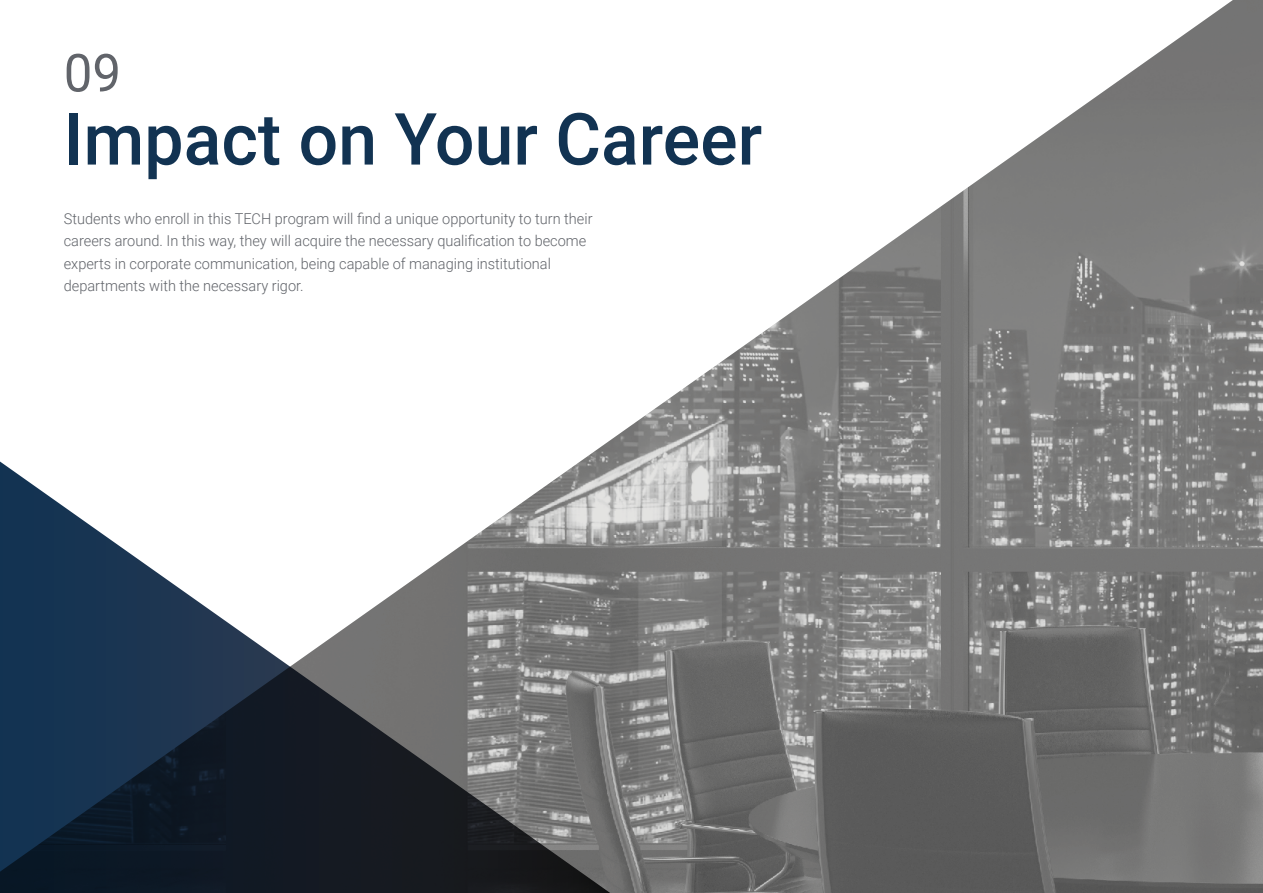
<style>
.page{position:relative;width:1263px;height:893px;background:#fff}
.page>*{position:absolute;margin:0;border:0;box-sizing:border-box;transform-origin:0 0}
.t1{font:500 72px "Roboto";color:#123352}
.t2{font:52.5px "Roboto";color:#61646a}
.t3{font:300 15px/22.5px "Roboto";color:#61646a}
</style>
<div class="page">
<img style="left:602px;top:0;width:661px;height:893px">
<svg style="left:0;top:446px;width:640px;height:447px"></svg>
<h2 class="t2" style="left:64px;top:36px;width:59px">09</h2>
<h1 class="t1" style="left:64px;top:89px;width:700px">Impact on Your Career</h1>
<p class="t3" style="left:64px;top:207px;width:530px">Students who enroll in this TECH program will find a unique opportunity to turn their careers around. In this way, they will acquire the necessary qualification to become experts in corporate communication, being capable of managing institutional departments with the necessary rigor.</p>
</div>
